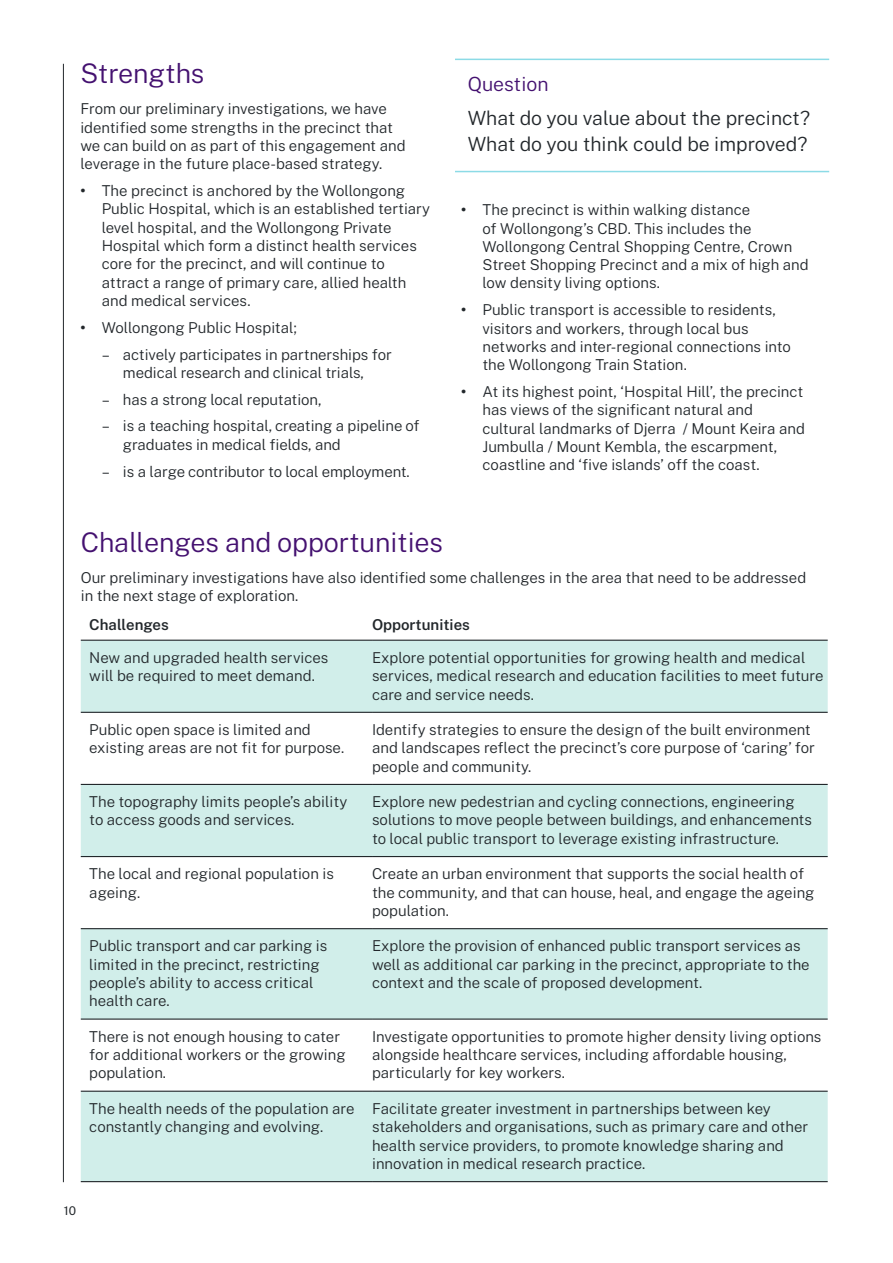
<style>
.page{position:relative;width:893px;height:1263px;background:#fff}
.page>*{position:absolute;margin:0;border:0;box-sizing:border-box;transform-origin:0 0}
.Heading_2__H2{font:300 27px "Public Sans";letter-spacing:-.005em;color:#441170}
.PulloutBox_3_InText{font:300 19.5px/25.5px "Public Sans";color:#22272b}
.PulloutBox_3_InText-2{font:300 19.5px "Public Sans";color:#441170}
.Body{font:300 15px/18.3px "Public Sans";color:#22272b}
.Level_1_bullet{font:300 15px/18.3px "Public Sans";color:#22272b}
.Level_2_bullet{font:300 15px/18.3px "Public Sans";letter-spacing:-.005em;color:#22272b;text-align:center}
.Body-2{font:600 15px "Public Sans";color:#22272b}
.t1{font:12px "Public Sans";color:#22272b}
.s1{font-weight:700}
</style>
<div class="page">
<hr style="left:63px;top:64px;width:1px;height:1118px;background:#22272b">
<hr style="left:455px;top:171px;width:374px;height:1px;background:#8cdbe6">
<hr style="left:455px;top:59px;width:374px;height:1px;background:#8cdbe6">
<svg style="left:81px;top:641px;width:747px;height:540px;fill:#d1eeea"></svg>
<hr style="left:81px;top:640px;width:291px;height:1px;background:#22272b">
<hr style="left:372px;top:640px;width:456px;height:1px;background:#22272b">
<hr style="left:81px;top:712px;width:291px;height:1px;background:#22272b">
<hr style="left:372px;top:712px;width:456px;height:1px;background:#22272b">
<hr style="left:81px;top:784px;width:291px;height:1px;background:#22272b">
<hr style="left:372px;top:784px;width:456px;height:1px;background:#22272b">
<hr style="left:81px;top:856px;width:291px;height:1px;background:#22272b">
<hr style="left:372px;top:856px;width:456px;height:1px;background:#22272b">
<hr style="left:81px;top:928px;width:291px;height:1px;background:#22272b">
<hr style="left:372px;top:928px;width:456px;height:1px;background:#22272b">
<hr style="left:81px;top:1018px;width:291px;height:2px;background:#22272b">
<hr style="left:372px;top:1018px;width:456px;height:2px;background:#22272b">
<hr style="left:81px;top:1091px;width:291px;height:1px;background:#22272b">
<hr style="left:372px;top:1091px;width:456px;height:1px;background:#22272b">
<hr style="left:81px;top:1181px;width:291px;height:1px;background:#22272b">
<hr style="left:372px;top:1181px;width:456px;height:1px;background:#22272b">
<h2 class="Heading_2__H2" style="left:80px;top:54px;width:126px">Strengths</h2>
<p class="Body" style="left:80px;top:99px;width:327px">From our preliminary investigations, we have identified some strengths in the precinct that we can build on as part of this engagement and leverage in the future place-based strategy.</p>
<p class="Level_1_bullet" style="left:102px;top:181px;width:330px;text-indent:-21px"><span class="s1">•</span> The precinct is anchored by the Wollongong Public Hospital, which is an established tertiary level hospital, and the Wollongong Private Hospital which form a distinct health services core for the precinct, and will continue to attract a range of primary care, allied health and medical services.</p>
<p class="Level_1_bullet" style="left:80px;top:317px;width:218px"><span class="s1">•</span> Wollongong Public Hospital;</p>
<p class="Level_2_bullet" style="left:102px;top:344px;width:292px">– actively participates in partnerships for medical research and clinical trials,</p>
<p class="Level_2_bullet" style="left:102px;top:389px;width:221px">– has a strong local reputation,</p>
<p class="Level_2_bullet" style="left:123px;top:416px;width:298px;text-align:left;text-indent:-21px">– is a teaching hospital, creating a pipeline of graduates in medical fields, and</p>
<p class="Level_2_bullet" style="left:102px;top:461px;width:310px">– is a large contributor to local employment.</p>
<p class="PulloutBox_3_InText-2" style="left:468px;top:70px;width:82px">Question</p>
<p class="PulloutBox_3_InText" style="left:468px;top:104px;width:344px">What do you value about the precinct?<br>What do you think could be improved?</p>
<p class="Level_1_bullet" style="left:482px;top:200px;width:328px;text-indent:-21px"><span class="s1">•</span> The precinct is within walking distance<br>of Wollongong’s CBD. This includes the Wollongong Central Shopping Centre, Crown Street Shopping Precinct and a mix of high and low density living options.</p>
<p class="Level_1_bullet" style="left:482px;top:300px;width:310px;text-indent:-21px"><span class="s1">•</span> Public transport is accessible to residents, visitors and workers, through local bus networks and inter-regional connections into the Wollongong Train Station.</p>
<p class="Level_1_bullet" style="left:482px;top:381px;width:324px;text-indent:-21px"><span class="s1">•</span> At its highest point, ‘Hospital Hill’, the precinct has views of the significant natural and cultural landmarks of Djerra / Mount Keira and Jumbulla / Mount Kembla, the escarpment, coastline and ‘five islands’ off the coast.</p>
<h2 class="Heading_2__H2" style="left:81px;top:522px;width:364px">Challenges and opportunities</h2>
<p class="Body" style="left:81px;top:567px;width:727px">Our preliminary investigations have also identified some challenges in the area that need to be addressed in the next stage of exploration.</p>
<p class="Body-2" style="left:89px;top:613px;width:81px">Challenges</p>
<p class="Body-2" style="left:372px;top:613px;width:99px">Opportunities</p>
<p class="Body" style="left:89px;top:647px;width:241px">New and upgraded health services will be required to meet demand.</p>
<p class="Body" style="left:372px;top:647px;width:453px">Explore potential opportunities for growing health and medical services, medical research and education facilities to meet future care and service needs.</p>
<p class="Body" style="left:89px;top:719px;width:256px">Public open space is limited and existing areas are not fit for purpose.</p>
<p class="Body" style="left:372px;top:719px;width:444px">Identify strategies to ensure the design of the built environment and landscapes reflect the precinct’s core purpose of ‘caring’ for people and community.</p>
<p class="Body" style="left:89px;top:792px;width:259px">The topography limits people’s ability to access goods and services.</p>
<p class="Body" style="left:372px;top:792px;width:441px">Explore new pedestrian and cycling connections, engineering solutions to move people between buildings, and enhancements to local public transport to leverage existing infrastructure.</p>
<p class="Body" style="left:89px;top:864px;width:246px">The local and regional population is ageing.</p>
<p class="Body" style="left:372px;top:864px;width:444px">Create an urban environment that supports the social health of the community, and that can house, heal, and engage the ageing population.</p>
<p class="Body" style="left:89px;top:936px;width:240px">Public transport and car parking is limited in the precinct, restricting people’s ability to access critical health care.</p>
<p class="Body" style="left:372px;top:936px;width:439px">Explore the provision of enhanced public transport services as well as additional car parking in the precinct, appropriate to the context and the scale of proposed development.</p>
<p class="Body" style="left:89px;top:1026px;width:258px">There is not enough housing to cater for additional workers or the growing population.</p>
<p class="Body" style="left:372px;top:1026px;width:451px">Investigate opportunities to promote higher density living options alongside healthcare services, including affordable housing, particularly for key workers.</p>
<p class="Body" style="left:89px;top:1098px;width:267px">The health needs of the population are constantly changing and evolving.</p>
<p class="Body" style="left:372px;top:1098px;width:438px">Facilitate greater investment in partnerships between key stakeholders and organisations, such as primary care and other health service providers, to promote knowledge sharing and innovation in medical research practice.</p>
<p class="t1" style="left:64px;top:1201px;width:14px">10</p>
</div>
